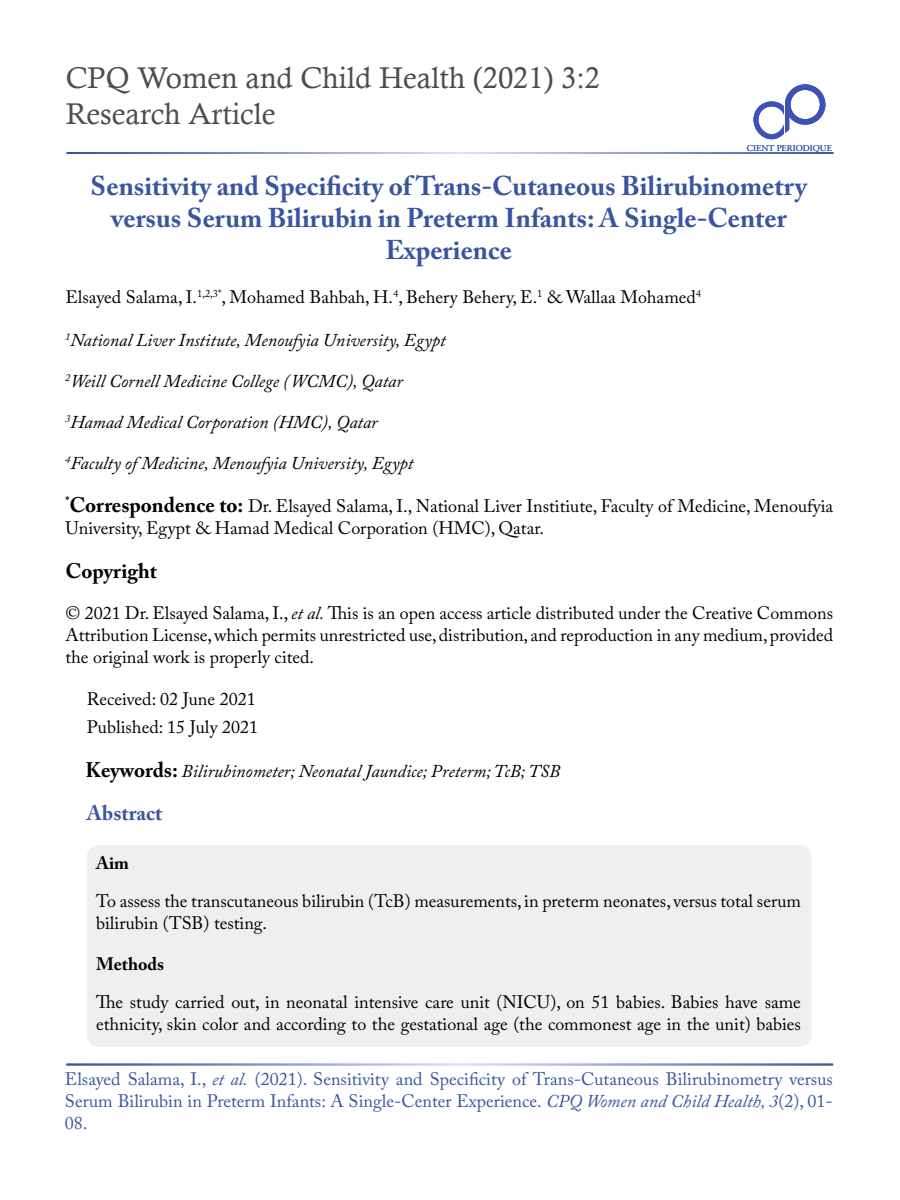
<style>
.page{position:relative;width:900px;height:1200px;background:#fff}
.page>*{position:absolute;margin:0;border:0;box-sizing:border-box;transform-origin:0 0}
.t1{font:30px/36px "Calisto";color:#4d4d4f}
.t2{font:700 27px/32.4px "Adobe Caslon Pro";color:#3955a0;text-align:center}
.t3{font:700 21px "Adobe Caslon Pro";color:#000}
.t4{font:700 21px "Adobe Caslon Pro";color:#3955a0}
.t5{font:18px/21.6px "Adobe Caslon Pro";color:#000}
.t6{font:italic 18px "Adobe Caslon Pro";color:#000}
.t7{font:18px/21.6px "Adobe Caslon Pro";color:#3955a0;text-align:justify}
.t8{font:700 18px "Adobe Caslon Pro";color:#000}
.t9{font:9px "Adobe Garamond Pro";color:#3955a0}
.s1{font-weight:700;font-size:21px}
.s2{font-style:italic}
.s3{font-weight:700;font-style:normal;font-size:21px}
</style>
<div class="page">
<div style="left:87px;top:845px;width:725px;height:202px;background:#efeff0;border-radius:12px"></div>
<div style="left:753px;top:101px;width:37px;height:38px;border:5px solid #3f51b5;border-radius:50%"></div>
<svg style="left:784px;top:106px;width:6px;height:23px"></svg>
<hr style="left:785px;top:105px;width:4px;height:29px;background:#3f51b5">
<svg style="left:783px;top:129px;width:7px;height:6px"></svg>
<div style="left:785px;top:84px;width:40px;height:41px;border:6px solid #3f51b5;border-radius:50%"></div>
<h1 class="t1" style="left:66px;top:59px;width:536px">CPQ Women and Child Health (2021) 3:2<br>Research Article</h1>
<p class="t9" style="left:747px;top:142px;width:86px">CIENT PERIODIQUE</p>
<h2 class="t2" style="left:91px;top:169px;width:718px">Sensitivity and Specificity of Trans-Cutaneous Bilirubinometry versus Serum Bilirubin in Preterm Infants: A Single-Center<br>Experience</h2>
<p class="t5" style="left:65px;top:286px;width:637px">Elsayed Salama, I.<sup>1,2,3*</sup>, Mohamed Bahbah, H.<sup>4</sup>, Behery Behery, E.<sup>1</sup> &amp; Wallaa Mohamed<sup>4</sup></p>
<p class="t6" style="left:65px;top:330px;width:382px"><sup>1</sup>National Liver Institute, Menoufyia University, Egypt</p>
<p class="t6" style="left:65px;top:370px;width:339px"><sup>2</sup>Weill Cornell Medicine College (WCMC), Qatar</p>
<p class="t6" style="left:65px;top:411px;width:314px"><sup>3</sup>Hamad Medical Corporation (HMC), Qatar</p>
<p class="t6" style="left:65px;top:452px;width:350px"><sup>4</sup>Faculty of Medicine, Menoufyia University, Egypt</p>
<p class="t5" style="left:65px;top:495px;width:769px"><sup>*</sup><span class="s1">Correspondence to:</span> Dr. Elsayed Salama, I., National Liver Institiute, Faculty of Medicine, Menoufyia<br>University, Egypt &amp; Hamad Medical Corporation (HMC), Qatar.</p>
<p class="t3" style="left:66px;top:559px;width:93px">Copyright</p>
<p class="t5" style="left:66px;top:602px;width:769px;text-align:justify">© 2021 Dr. Elsayed Salama, I., <span class="s2">et al.</span> This is an open access article distributed under the Creative Commons Attribution License, which permits unrestricted use, distribution, and reproduction in any medium, provided the original work is properly cited.</p>
<p class="t5" style="left:87px;top:688px;width:170px">Received: 02 June 2021</p>
<p class="t5" style="left:87px;top:716px;width:173px">Published: 15 July 2021</p>
<p class="t6" style="left:86px;top:760px;width:476px"><span class="s3">Keywords:</span> Bilirubinometer; Neonatal Jaundice; Preterm; TcB; TSB</p>
<p class="t4" style="left:87px;top:801px;width:77px">Abstract</p>
<p class="t8" style="left:96px;top:852px;width:35px">Aim</p>
<p class="t5" style="left:96px;top:890px;width:706px">To assess the transcutaneous bilirubin (TcB) measurements, in preterm neonates, versus total serum bilirubin (TSB) testing.</p>
<p class="t8" style="left:96px;top:953px;width:70px">Methods</p>
<p class="t5" style="left:96px;top:991px;width:707px">The study carried out, in neonatal intensive care unit (NICU), on 51 babies. Babies have same ethnicity, skin color and according to the gestational age (the commonest age in the unit) babies</p>
<p class="t7" style="left:65px;top:1068px;width:769px">Elsayed Salama, I., <span class="s2">et al.</span> (2021). Sensitivity and Specificity of Trans-Cutaneous Bilirubinometry versus Serum Bilirubin in Preterm Infants: A Single-Center Experience. <span class="s2">CPQ Women and Child Health, 3</span>(2), 01- 08.</p>
</div>
